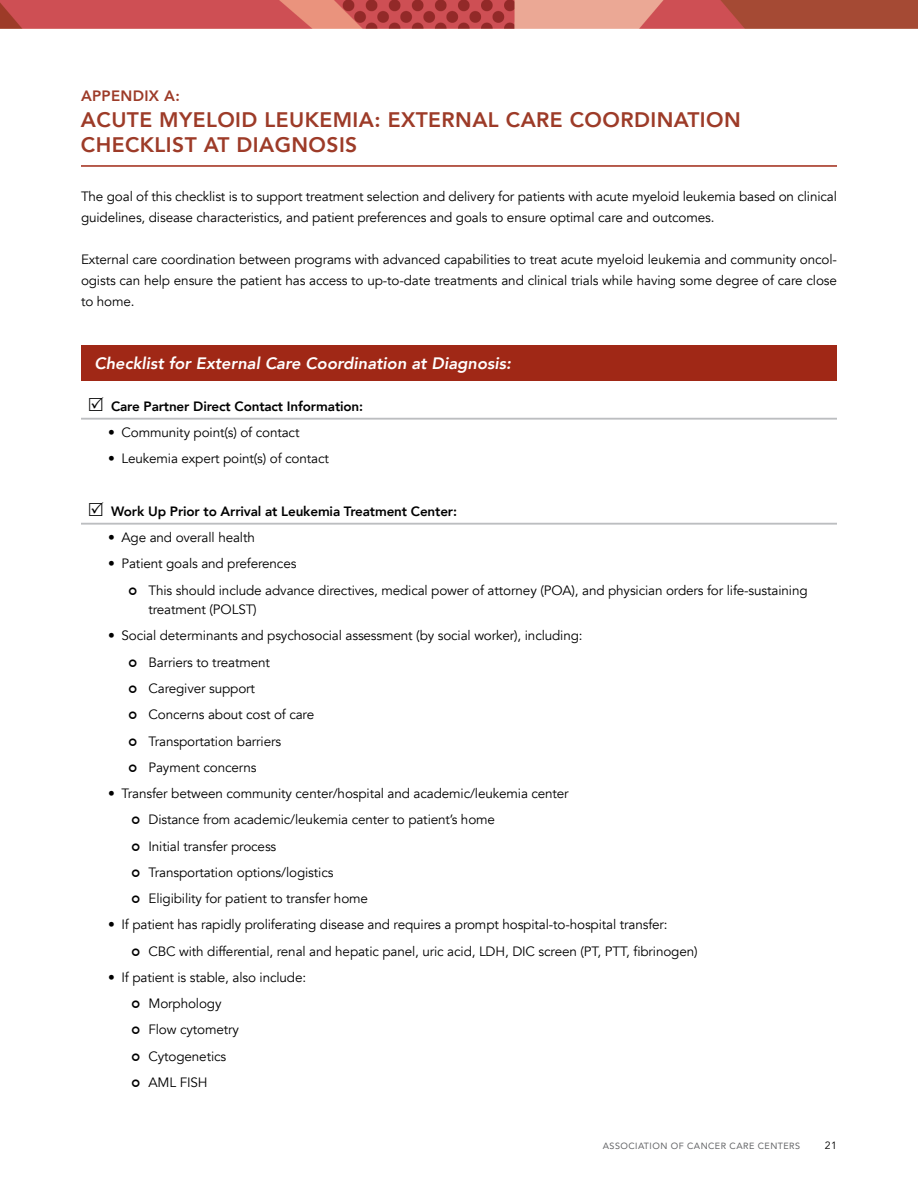
<style>
.page{position:relative;width:918px;height:1188px;background:#fff}
.page>*{position:absolute;margin:0;border:0;box-sizing:border-box;transform-origin:0 0}
.t1{font:800 21px/25.5px "Avenir";letter-spacing:.02em;color:#9d3b28}
.t2{font:italic 800 16.5px "Avenir";color:#fff}
.t3{font:800 15px "Avenir";letter-spacing:.02em;color:#9d3b28}
.t4{font:13.5px/26.2px "Avenir";letter-spacing:-.01em;color:#000}
.t5{font:800 13.5px "Avenir";letter-spacing:-.01em;color:#000}
.t6{font:10.5px "Avenir";color:#000}
.t7{font:9px "Avenir";letter-spacing:.05em;color:#636466}
</style>
<div class="page">
<img style="left:0;top:0;width:110px;height:29px">
<img style="left:110px;top:0;width:808px;height:29px">
<hr style="left:81px;top:165px;width:756px;height:2px;background:#a02816">
<div style="left:81px;top:346px;width:756px;height:35px;background:#a02816"></div>
<hr style="left:81px;top:418px;width:756px;height:1px;background:#bcbec0">
<hr style="left:81px;top:523px;width:756px;height:1px;background:#bcbec0">
<p class="t3" style="left:81px;top:85px;width:100px">APPENDIX A:</p>
<h1 class="t1" style="left:81px;top:107px;width:661px">ACUTE MYELOID LEUKEMIA: EXTERNAL CARE COORDINATION<br>CHECKLIST AT DIAGNOSIS</h1>
<p class="t4" style="left:81px;top:186px;width:757px;line-height:21px">The goal of this checklist is to support treatment selection and delivery for patients with acute myeloid leukemia based on clinical guidelines, disease characteristics, and patient preferences and goals to ensure optimal care and outcomes.</p>
<p class="t4" style="left:81px;top:249px;width:758px;line-height:21px;text-align:justify">External care coordination between programs with advanced capabilities to treat acute myeloid leukemia and community oncol&shy;ogists can help ensure the patient has access to up-to-date treatments and clinical trials while having some degree of care close to home.</p>
<p class="t2" style="left:94px;top:353px;width:418px">Checklist for External Care Coordination at Diagnosis:</p>
<p class="t5" style="left:111px;top:396px;width:254px">Care Partner Direct Contact Information:</p>
<p class="t4" style="left:108px;top:420px;width:193px">• Community point(s) of contact</p>
<p class="t4" style="left:108px;top:446px;width:222px">• Leukemia expert point(s) of contact</p>
<p class="t5" style="left:111px;top:501px;width:348px">Work Up Prior to Arrival at Leukemia Treatment Center:</p>
<p class="t4" style="left:108px;top:525px;width:148px">• Age and overall health</p>
<p class="t4" style="left:148px;top:551px;width:661px;text-indent:-40px">• Patient goals and preferences<br>This should include advance directives, medical power of attorney (POA), and physician orders for life-sustaining</p>
<p class="t4" style="left:148px;top:597px;width:110px">treatment (POLST)</p>
<p class="t4" style="left:148px;top:623px;width:436px;text-indent:-40px">• Social determinants and psychosocial assessment (by social worker), including:<br>Barriers to treatment<br>Caregiver support<br>Concerns about cost of care<br>Transportation barriers<br>Payment concerns</p>
<p class="t4" style="left:148px;top:780px;width:422px;text-indent:-40px">• Transfer between community center/hospital and academic/leukemia center Distance from academic/leukemia center to patient’s home<br>Initial transfer process<br>Transportation options/logistics<br>Eligibility for patient to transfer home</p>
<p class="t4" style="left:148px;top:912px;width:551px;text-indent:-40px">• If patient has rapidly proliferating disease and requires a prompt hospital-to-hospital transfer:<br>CBC with differential, renal and hepatic panel, uric acid, LDH, DIC screen (PT, PTT, fibrinogen)</p>
<p class="t4" style="left:148px;top:964px;width:159px;text-indent:-40px">• If patient is stable, also include:<br>Morphology<br>Flow cytometry<br>Cytogenetics<br>AML FISH</p>
<p class="t7" style="left:603px;top:1139px;width:199px">ASSOCIATION OF CANCER CARE CENTERS</p>
<p class="t6" style="left:825px;top:1140px;width:14px">21</p>
</div>
